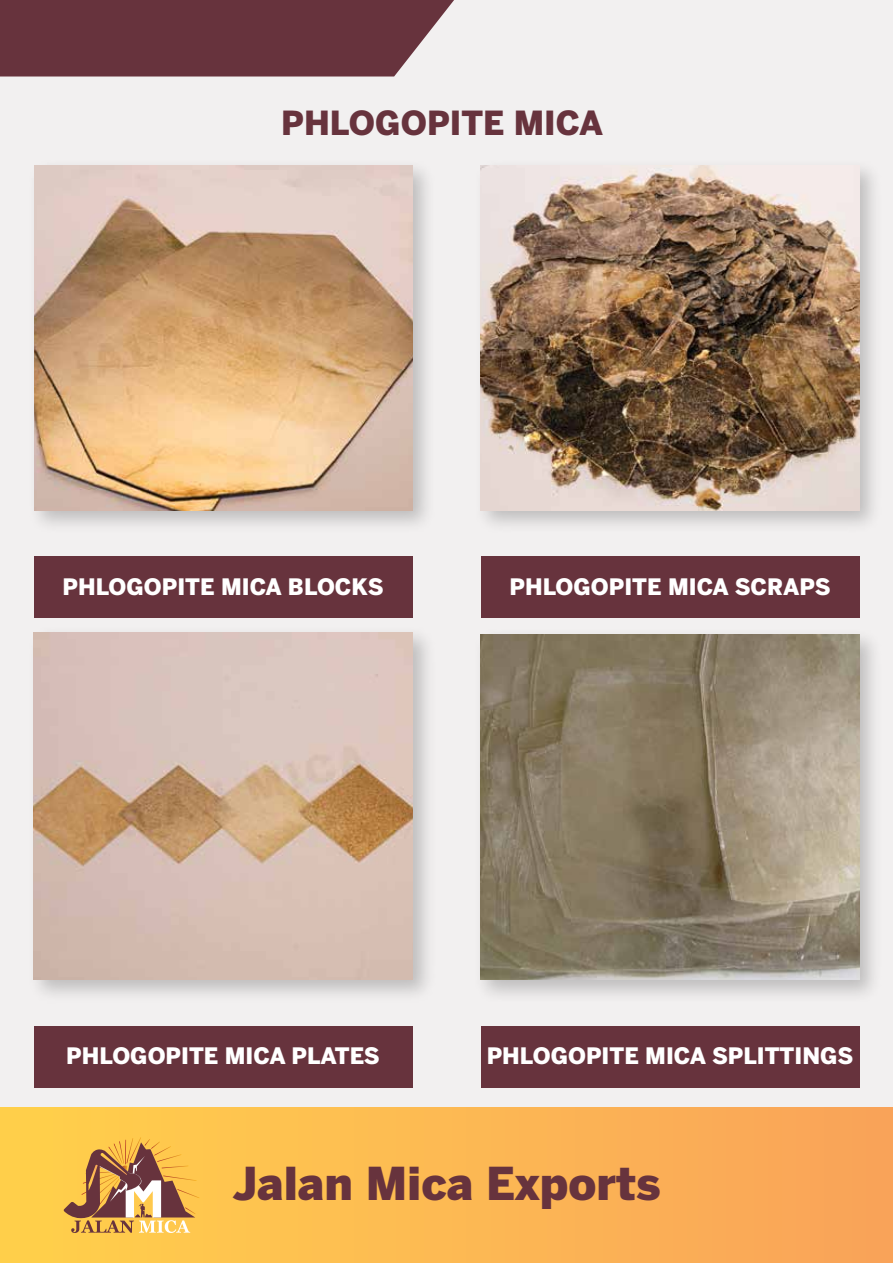
<style>
.page{position:relative;width:893px;height:1263px;background:#f2f0f0}
.page>*{position:absolute;margin:0;border:0;box-sizing:border-box;transform-origin:0 0}
.t1{font:900 45px "Benton Sans";color:#67333d}
.t2{font:900 33px "Benton Sans";color:#67333d}
.t3{font:900 22.5px "Benton Sans";color:#fff}
</style>
<div class="page">
<svg style="left:0;top:0;width:454px;height:77px;background:#704049"></svg>
<div style="left:0;top:1107px;width:893px;height:156px;background:linear-gradient(to right,#ffd14b,#f9a25a)"></div>
<div style="left:34px;top:556px;width:378px;height:62px;background:#67333d"></div>
<svg style="left:64px;top:1137px;width:136px;height:96px;background:#ce9c55"></svg>
<div style="left:481px;top:556px;width:378px;height:62px;background:#67333d"></div>
<div style="left:34px;top:1026px;width:378px;height:62px;background:#67333d"></div>
<div style="left:481px;top:1026px;width:378px;height:62px;background:#67333d"></div>
<img style="left:34px;top:165px;width:393px;height:360px">
<img style="left:34px;top:165px;width:378px;height:345px">
<img style="left:480px;top:165px;width:394px;height:360px">
<img style="left:481px;top:165px;width:378px;height:345px">
<img style="left:33px;top:632px;width:395px;height:363px">
<img style="left:34px;top:632px;width:378px;height:348px">
<img style="left:480px;top:634px;width:394px;height:361px">
<img style="left:481px;top:634px;width:378px;height:346px">
<h2 class="t2" style="left:281px;top:104px;width:323px">PHLOGOPITE MICA</h2>
<p class="t3" style="left:63px;top:573px;width:323px">PHLOGOPITE MICA BLOCKS</p>
<p class="t3" style="left:509px;top:573px;width:323px">PHLOGOPITE MICA SCRAPS</p>
<p class="t3" style="left:66px;top:1043px;width:315px">PHLOGOPITE MICA PLATES</p>
<p class="t3" style="left:487px;top:1043px;width:368px">PHLOGOPITE MICA SPLITTINGS</p>
<h1 class="t1" style="left:232px;top:1157px;width:430px">Jalan Mica Exports</h1>
</div>
